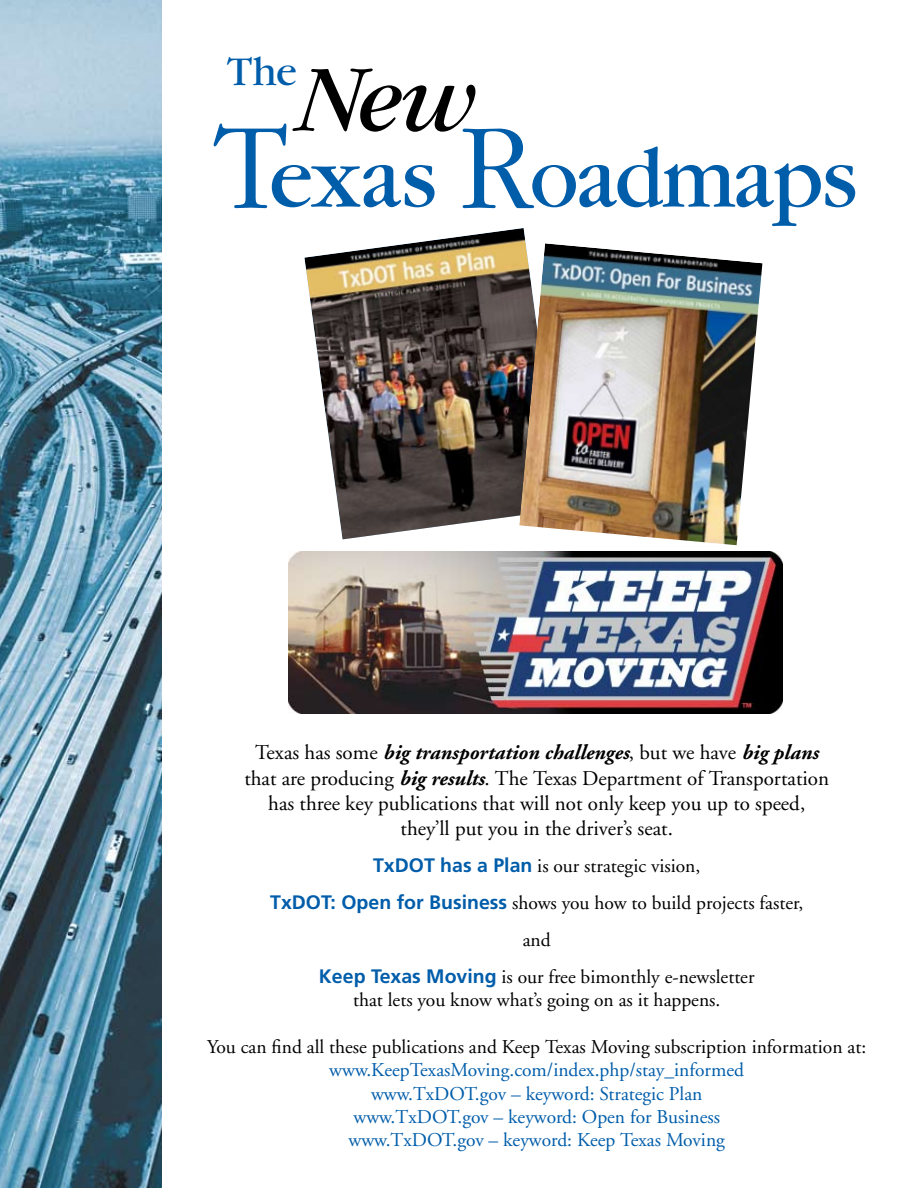
<style>
.page{position:relative;width:918px;height:1188px;background:#fff}
.page>*{position:absolute;margin:0;border:0;box-sizing:border-box;transform-origin:0 0}
.t1{font:italic 98.25px "Garamond";color:#000}
.t2{font:90.15px "Garamond";letter-spacing:-.025em;color:#005daa}
.t3{font:42.6px "Garamond";color:#005daa}
.t4{font:21px/25.2px "Adobe Garamond";color:#000;text-align:center}
.t5{font:19.5px/36.9px "Adobe Garamond";color:#000;text-align:center}
.t6{font:19.5px/23.4px "Adobe Garamond";color:#005daa;text-align:center}
.s1{font-weight:300;font-size:126.9px}
.s2{font-weight:700;font-style:italic}
.s3{font-family:"Frutiger";font-weight:700;color:#005daa}
</style>
<div class="page">
<img style="left:289px;top:551px;width:494px;height:162px">
<img style="left:0;top:0;width:162px;height:1188px">
<img style="left:304px;top:228px;width:222px;height:311px">
<img style="left:519px;top:243px;width:243px;height:302px">
<h3 class="t3" style="left:227px;top:49px;width:71px">The</h3>
<h1 class="t1" style="left:296px;top:49px;width:182px">New</h1>
<h2 class="t2" style="left:214px;top:131px;width:645px"><span class="s1">T</span>exas <span class="s1">R</span>oadmaps</h2>
<p class="t4" style="left:244px;top:741px;width:586px">Texas has some <span class="s2">big transportation challenges</span>, but we have <span class="s2">big plans </span>that are producing <span class="s2">big results</span>. The Texas Department of Transportation has three key publications that will not only keep you up to speed, they’ll put you in the driver’s seat.</p>
<p class="t5" style="left:270px;top:848px;width:535px"><span class="s3">TxDOT has a Plan</span> is our strategic vision,<br><span class="s3">TxDOT: Open for Business</span> shows you how to build projects faster, and<br><span class="s3">Keep Texas Moving</span> is our free bimonthly e-newsletter</p>
<p class="t5" style="left:353px;top:982px;width:369px">that lets you know what’s going on as it happens.</p>
<p class="t5" style="left:207px;top:1029px;width:660px">You can find all these publications and Keep Texas Moving subscription information at:</p>
<p class="t6" style="left:329px;top:1059px;width:416px">www.KeepTexasMoving.com/index.php/stay_informed www.TxDOT.gov – keyword: Strategic Plan www.TxDOT.gov – keyword: Open for Business www.TxDOT.gov – keyword: Keep Texas Moving</p>
</div>
